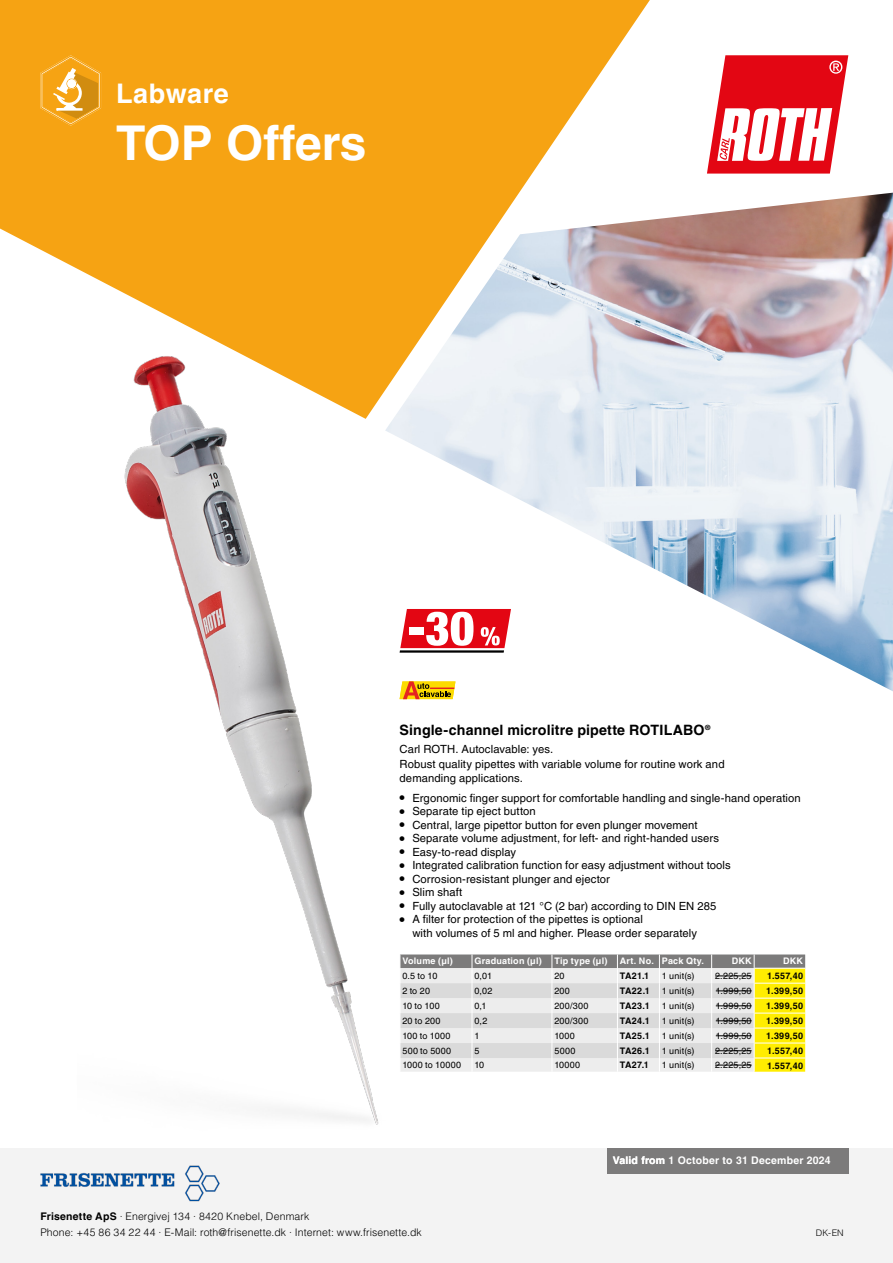
<style>
.page{position:relative;width:893px;height:1263px;background:#fff}
.page>*{position:absolute;margin:0;border:0;box-sizing:border-box;transform-origin:0 0}
.t1{font:700 48px "Helvetica LT Pro";color:#fff}
.t2{font:700 27px "Helvetica LT Pro";letter-spacing:.02em;color:#fff}
.DE_Produktbezeichnun{font:700 14.25px "Helvetica LT Pro";letter-spacing:.01em;color:#000}
.DE_00_Basisformat{font:11.25px/13.5px "Helvetica LT Pro";letter-spacing:.01em;color:#000}
.t3{font:300 10.5px/16.8px "Helvetica LT Pro";letter-spacing:.01em;color:#000}
.t4{font:700 10.5px "Helvetica LT Pro";letter-spacing:.02em;color:#fff}
.TabKoerperLinks{font:9px "Helvetica LT Pro";letter-spacing:.02em;color:#000}
.TabStreichpreis{font:9px "Helvetica LT Pro";letter-spacing:.03em;color:#000}
.TabSonderpreis{font:700 9px "Helvetica LT Pro";letter-spacing:.035em;color:#000}
.TabKopfLinksWeiß{font:700 9px "Helvetica LT Pro";letter-spacing:.025em;color:#fff}
.TabBestNr{font:700 9px "Helvetica LT Pro";letter-spacing:.03em;color:#000}
.TabKopfRechtsWeiß{font:700 9px "Helvetica LT Pro";letter-spacing:.025em;color:#fff}
.t5{font:300 9px "Helvetica LT Pro";color:#000}
.s1{font-size:15px}
.s2{font-weight:700}
</style>
<div class="page">
<svg style="left:0;top:0;width:650px;height:323px;background:#f7ae30"></svg>
<div style="left:0;top:1148px;width:893px;height:115px;background:#f3f3f3"></div>
<svg style="left:40px;top:55px;width:61px;height:71px;background:#f0ac34"></svg>
<img style="left:385px;top:191px;width:508px;height:500px">
<svg style="left:707px;top:55px;width:141px;height:119px"></svg>
<div style="left:607px;top:1148px;width:241px;height:26px;background:#7c7b7b"></div>
<svg style="left:445px;top:681px;width:10px;height:18px"></svg>
<hr style="left:430px;top:687px;width:24px;height:2px;background:#e52421">
<img style="left:124px;top:323px;width:321px;height:802px">
<hr style="left:400px;top:648px;width:104px;height:2px;background:#fff">
<hr style="left:400px;top:650px;width:104px;height:3px;background:#000">
<svg style="left:400px;top:609px;width:111px;height:39px"></svg>
<svg style="left:400px;top:954px;width:405px;height:118px;background:#dbd9c1"></svg>
<hr style="left:715px;top:976px;width:37px;height:1px;background:#000">
<hr style="left:716px;top:991px;width:36px;height:1px;background:#000">
<hr style="left:716px;top:1005px;width:36px;height:1px;background:#000">
<hr style="left:716px;top:1020px;width:36px;height:1px;background:#000">
<hr style="left:716px;top:1035px;width:36px;height:1px;background:#000">
<hr style="left:715px;top:1050px;width:37px;height:1px;background:#000">
<hr style="left:715px;top:1065px;width:37px;height:1px;background:#000">
<img style="left:40px;top:1165px;width:180px;height:37px">
<h2 class="t2" style="left:116px;top:77px;width:114px">Labware</h2>
<h1 class="t1" style="left:116px;top:114px;width:252px">TOP Offers</h1>
<p class="DE_Produktbezeichnun" style="left:400px;top:721px;width:312px">Single-channel microlitre pipette ROTILABO<sup>®</sup></p>
<p class="DE_00_Basisformat" style="left:400px;top:757px;width:326px">Robust quality pipettes with variable volume for routine work and demanding applications.</p>
<p class="DE_00_Basisformat" style="left:400px;top:791px;width:403px"><span class="s1">•</span> Ergonomic finger support for comfortable handling and single-hand operation</p>
<p class="DE_00_Basisformat" style="left:400px;top:804px;width:138px"><span class="s1">•</span> Separate tip eject button</p>
<p class="DE_00_Basisformat" style="left:400px;top:818px;width:300px"><span class="s1">•</span> Central, large pipettor button for even plunger movement</p>
<p class="DE_00_Basisformat" style="left:400px;top:831px;width:321px"><span class="s1">•</span> Separate volume adjustment, for left- and right-handed users</p>
<p class="DE_00_Basisformat" style="left:400px;top:845px;width:118px"><span class="s1">•</span> Easy-to-read display</p>
<p class="DE_00_Basisformat" style="left:400px;top:858px;width:333px"><span class="s1">•</span> Integrated calibration function for easy adjustment without tools</p>
<p class="DE_00_Basisformat" style="left:400px;top:872px;width:212px"><span class="s1">•</span> Corrosion-resistant plunger and ejector</p>
<p class="DE_00_Basisformat" style="left:400px;top:885px;width:64px"><span class="s1">•</span> Slim shaft</p>
<p class="DE_00_Basisformat" style="left:400px;top:899px;width:318px"><span class="s1">•</span> Fully autoclavable at 121 °C (2 bar) according to DIN EN 285</p>
<p class="DE_00_Basisformat" style="left:412px;top:912px;width:286px;text-indent:-13px"><span class="s1">•</span> A filter for protection of the pipettes is optional<br>with volumes of 5 ml and higher. Please order separately</p>
<p class="DE_00_Basisformat" style="left:400px;top:742px;width:155px">Carl ROTH. Autoclavable: yes.</p>
<p class="TabKopfLinksWeiß" style="left:402px;top:955px;width:52px">Volume (µl)</p>
<p class="TabKopfLinksWeiß" style="left:474px;top:955px;width:69px">Graduation (µl)</p>
<p class="TabKopfLinksWeiß" style="left:554px;top:955px;width:54px">Tip type (µl)</p>
<p class="TabKopfLinksWeiß" style="left:620px;top:955px;width:35px">Art. No.</p>
<p class="TabKopfLinksWeiß" style="left:662px;top:955px;width:44px">Pack Qty.</p>
<p class="TabKopfRechtsWeiß" style="left:732px;top:955px;width:21px">DKK</p>
<p class="TabKopfRechtsWeiß" style="left:783px;top:955px;width:21px">DKK</p>
<p class="TabKoerperLinks" style="left:402px;top:970px;width:37px">0.5 to 10</p>
<p class="TabKoerperLinks" style="left:474px;top:970px;width:19px">0,01</p>
<p class="TabKoerperLinks" style="left:554px;top:970px;width:12px">20</p>
<p class="TabBestNr" style="left:620px;top:970px;width:31px">TA21.1</p>
<p class="TabKoerperLinks" style="left:662px;top:970px;width:34px">1 unit(s)</p>
<p class="TabStreichpreis" style="left:715px;top:970px;width:38px">2.225,25</p>
<p class="TabSonderpreis" style="left:767px;top:970px;width:37px">1.557,40</p>
<p class="TabKoerperLinks" style="left:402px;top:985px;width:29px">2 to 20</p>
<p class="TabKoerperLinks" style="left:474px;top:985px;width:19px">0,02</p>
<p class="TabKoerperLinks" style="left:554px;top:985px;width:17px">200</p>
<p class="TabBestNr" style="left:620px;top:985px;width:31px">TA22.1</p>
<p class="TabKoerperLinks" style="left:662px;top:985px;width:34px">1 unit(s)</p>
<p class="TabStreichpreis" style="left:716px;top:985px;width:37px">1.999,50</p>
<p class="TabSonderpreis" style="left:766px;top:985px;width:38px">1.399,50</p>
<p class="TabKoerperLinks" style="left:402px;top:1000px;width:39px">10 to 100</p>
<p class="TabKoerperLinks" style="left:474px;top:1000px;width:14px">0,1</p>
<p class="TabKoerperLinks" style="left:554px;top:1000px;width:36px">200/300</p>
<p class="TabBestNr" style="left:620px;top:1000px;width:31px">TA23.1</p>
<p class="TabKoerperLinks" style="left:662px;top:1000px;width:34px">1 unit(s)</p>
<p class="TabStreichpreis" style="left:716px;top:1000px;width:37px">1.999,50</p>
<p class="TabSonderpreis" style="left:766px;top:1000px;width:38px">1.399,50</p>
<p class="TabKoerperLinks" style="left:402px;top:1015px;width:40px">20 to 200</p>
<p class="TabKoerperLinks" style="left:474px;top:1015px;width:14px">0,2</p>
<p class="TabKoerperLinks" style="left:554px;top:1015px;width:36px">200/300</p>
<p class="TabBestNr" style="left:620px;top:1015px;width:31px">TA24.1</p>
<p class="TabKoerperLinks" style="left:662px;top:1015px;width:34px">1 unit(s)</p>
<p class="TabStreichpreis" style="left:716px;top:1015px;width:37px">1.999,50</p>
<p class="TabSonderpreis" style="left:766px;top:1015px;width:38px">1.399,50</p>
<p class="TabKoerperLinks" style="left:402px;top:1030px;width:49px">100 to 1000</p>
<p class="TabKoerperLinks" style="left:474px;top:1030px;width:7px">1</p>
<p class="TabKoerperLinks" style="left:554px;top:1030px;width:22px">1000</p>
<p class="TabBestNr" style="left:620px;top:1030px;width:31px">TA25.1</p>
<p class="TabKoerperLinks" style="left:662px;top:1030px;width:34px">1 unit(s)</p>
<p class="TabStreichpreis" style="left:716px;top:1030px;width:37px">1.999,50</p>
<p class="TabSonderpreis" style="left:766px;top:1030px;width:38px">1.399,50</p>
<p class="TabKoerperLinks" style="left:402px;top:1045px;width:50px">500 to 5000</p>
<p class="TabKoerperLinks" style="left:474px;top:1045px;width:7px">5</p>
<p class="TabKoerperLinks" style="left:554px;top:1045px;width:22px">5000</p>
<p class="TabBestNr" style="left:620px;top:1045px;width:31px">TA26.1</p>
<p class="TabKoerperLinks" style="left:662px;top:1045px;width:34px">1 unit(s)</p>
<p class="TabStreichpreis" style="left:715px;top:1045px;width:38px">2.225,25</p>
<p class="TabSonderpreis" style="left:767px;top:1045px;width:37px">1.557,40</p>
<p class="TabKoerperLinks" style="left:402px;top:1060px;width:60px">1000 to 10000</p>
<p class="TabKoerperLinks" style="left:474px;top:1060px;width:11px">10</p>
<p class="TabKoerperLinks" style="left:554px;top:1060px;width:27px">10000</p>
<p class="TabBestNr" style="left:620px;top:1059px;width:30px">TA27.1</p>
<p class="TabKoerperLinks" style="left:662px;top:1060px;width:34px">1 unit(s)</p>
<p class="TabStreichpreis" style="left:715px;top:1060px;width:38px">2.225,25</p>
<p class="TabSonderpreis" style="left:767px;top:1060px;width:37px">1.557,40</p>
<p class="t4" style="left:613px;top:1154px;width:220px">Valid from 1 October to 31 December 2024</p>
<p class="t3" style="left:40px;top:1207px;width:383px"><span class="s2">Frisenette ApS</span> · Energivej 134 · 8420 Knebel, Denmark<br>Phone: +45 86 34 22 44 · E-Mail: roth@frisenette.dk · Internet: www.frisenette.dk</p>
<p class="t5" style="left:816px;top:1227px;width:30px">DK-EN</p>
</div>
